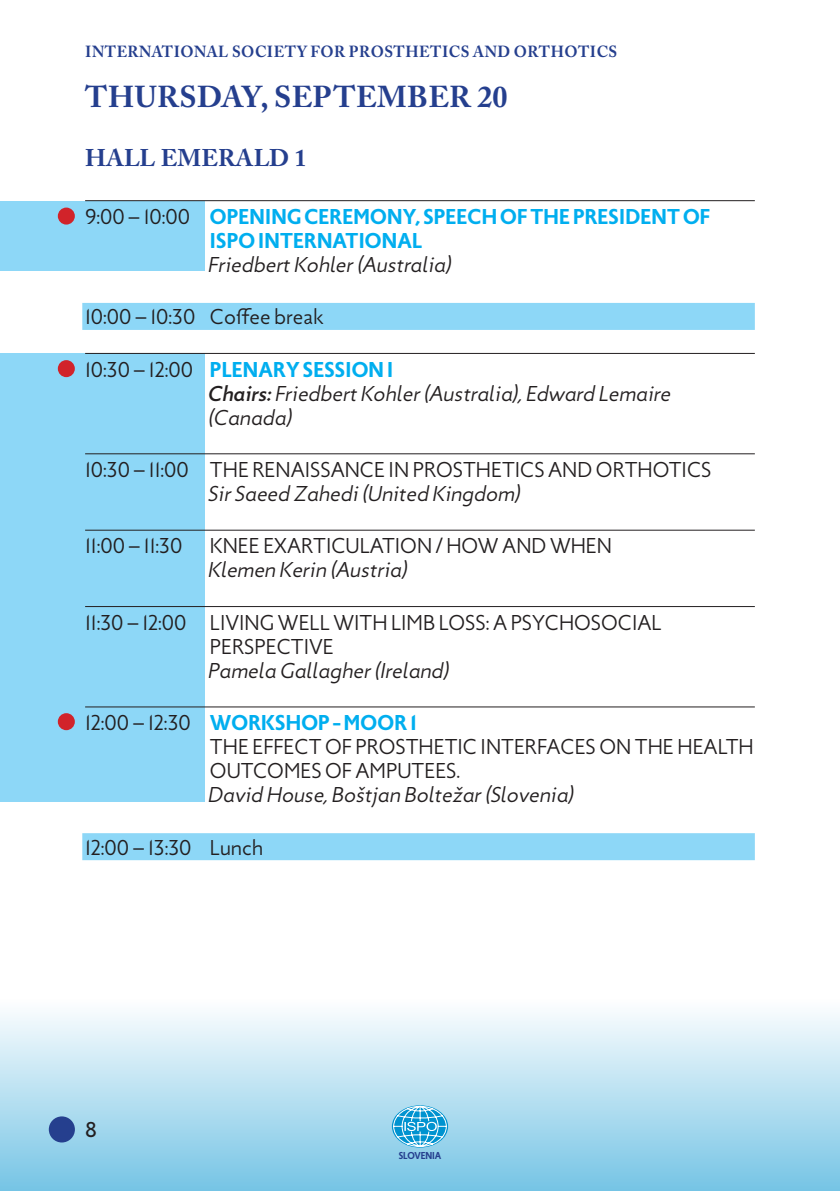
<style>
.page{position:relative;width:840px;height:1191px;background:#fff}
.page>*{position:absolute;margin:0;border:0;box-sizing:border-box;transform-origin:0 0}
.naslov{font:700 30px "Adobe Caslon Pro";letter-spacing:.015em;color:#253f8e}
.mali_naslov{font:700 24px "Adobe Caslon Pro";letter-spacing:.005em;color:#253f8e}
.program{font:300 20px/24px "Picadilly";color:#231f20}
.program_avtor{font:italic 300 20px/24px "Picadilly";color:#231f20}
.program-2{font:700 20px/24px "Picadilly";letter-spacing:.01em;color:#00aeef}
.break{font:300 20px "Picadilly";color:#231f20}
.t1{font:20px "Picadilly";color:#231f20}
.t2{font:700 16px "Adobe Caslon Pro";letter-spacing:.03em;color:#253f8e;scale:.95 1}
.t3{font:700 9.4px "Picadilly";letter-spacing:-.01em;color:#253f8e;scale:.95 1}
.s1{font-weight:300;color:#231f20}
.s2{font-weight:500}
.s3{font-weight:700;color:#00aeef}
</style>
<div class="page">
<div style="left:0;top:999px;width:839px;height:192px;background:linear-gradient(to bottom,#fefefe,#76c4e5)"></div>
<div style="left:49px;top:1116px;width:26px;height:26px;background:#253f8e;border-radius:50%"></div>
<svg style="left:393px;top:1105px;width:53px;height:42px;background:#61bce1"></svg>
<hr style="left:839px;top:490px;width:1px;height:597px;background:#8dd7f7">
<hr style="left:839px;top:137px;width:1px;height:249px;background:#8dd7f7">
<div style="left:0;top:353px;width:204px;height:448px;background:#8dd7f7"></div>
<div style="left:0;top:201px;width:204px;height:70px;background:#8dd7f7"></div>
<hr style="left:85px;top:200px;width:669px;height:1px;background:#231f20">
<div style="left:82px;top:303px;width:672px;height:27px;background:#8dd7f7"></div>
<hr style="left:85px;top:353px;width:669px;height:1px;background:#231f20">
<hr style="left:85px;top:453px;width:669px;height:1px;background:#231f20">
<hr style="left:85px;top:529px;width:669px;height:1px;background:#231f20">
<hr style="left:85px;top:606px;width:669px;height:1px;background:#231f20">
<hr style="left:85px;top:706px;width:669px;height:1px;background:#231f20">
<div style="left:82px;top:833px;width:672px;height:27px;background:#8dd7f7"></div>
<div style="left:58px;top:207px;width:17px;height:18px;background:#d1232a;border-radius:50%"></div>
<div style="left:58px;top:713px;width:17px;height:17px;background:#d1232a;border-radius:50%"></div>
<div style="left:58px;top:360px;width:17px;height:17px;background:#d1232a;border-radius:50%"></div>
<p class="t2" style="left:85px;top:42px;width:561px">INTERNATIONAL SOCIETY FOR PROSTHETICS AND ORTHOTICS</p>
<p class="naslov" style="left:85px;top:79px;width:424px">THURSDAY, SEPTEMBER 20</p>
<p class="mali_naslov" style="left:85px;top:143px;width:223px">HALL EMERALD 1</p>
<p class="program-2" style="left:210px;top:204px;width:501px;text-indent:-125px"><span class="s1">9:00 – 10:00</span> OPENING CEREMONY, SPEECH OF THE PRESIDENT OF<br>ISPO INTERNATIONAL</p>
<p class="program_avtor" style="left:210px;top:253px;width:245px">Friedbert Kohler (Australia)</p>
<p class="break" style="left:85px;top:304px;width:240px">10:00 – 10:30 Coffee break</p>
<p class="program-2" style="left:85px;top:357px;width:309px"><span class="s1">10:30 – 12:00</span> PLENARY SESSION I</p>
<p class="program_avtor" style="left:210px;top:381px;width:464px"><span class="s2">Chairs:</span> Friedbert Kohler (Australia), Edward Lemaire (Canada)</p>
<p class="program" style="left:85px;top:457px;width:627px">10:30 – 11:00 THE RENAISSANCE IN PROSTHETICS AND ORTHOTICS</p>
<p class="program_avtor" style="left:210px;top:482px;width:314px">Sir Saeed Zahedi (United Kingdom)</p>
<p class="program" style="left:85px;top:534px;width:99px">11:00 – 11:30</p>
<p class="program" style="left:210px;top:534px;width:403px">KNEE EXARTICULATION / HOW AND WHEN</p>
<p class="program_avtor" style="left:210px;top:558px;width:201px">Klemen Kerin (Austria)</p>
<p class="program" style="left:210px;top:610px;width:453px;text-indent:-125px">11:30 – 12:00 LIVING WELL WITH LIMB LOSS: A PSYCHOSOCIAL<br>PERSPECTIVE</p>
<p class="program_avtor" style="left:210px;top:658px;width:242px">Pamela Gallagher (Ireland)</p>
<p class="program" style="left:210px;top:710px;width:545px;text-indent:-125px">12:00 – 12:30 <span class="s3">WORKSHOP - MOOR 1<br></span>THE EFFECT OF PROSTHETIC INTERFACES ON THE HEALTH<br>OUTCOMES OF AMPUTEES.</p>
<p class="program_avtor" style="left:210px;top:783px;width:367px">David House, Boštjan Boltežar (Slovenia)</p>
<p class="break" style="left:85px;top:834px;width:179px">12:00 – 13:30 Lunch</p>
<p class="t1" style="left:85px;top:1117px;width:13px">8</p>
<p class="t3" style="left:398px;top:1149px;width:46px">SLOVENIA</p>
</div>
